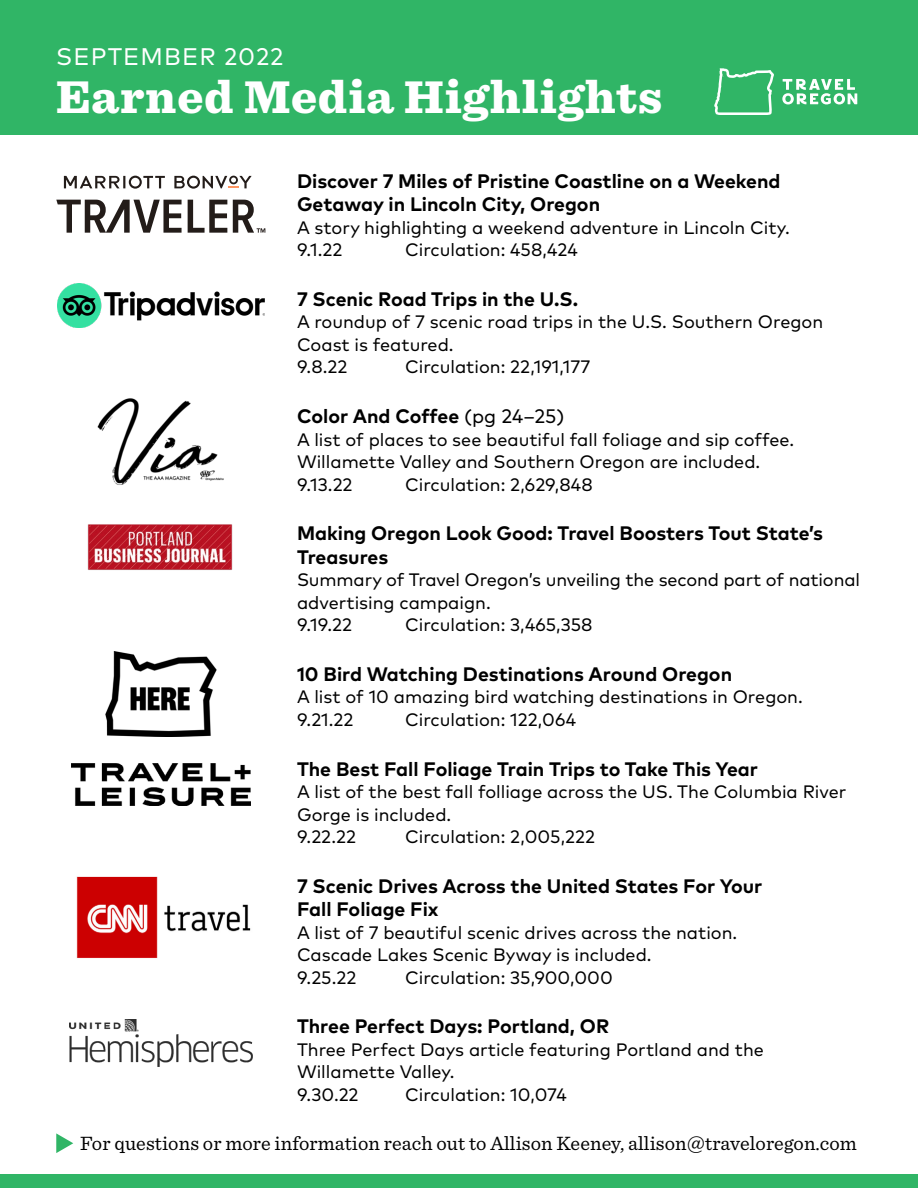
<style>
.page{position:relative;width:918px;height:1188px;background:#fff}
.page>*{position:absolute;margin:0;border:0;box-sizing:border-box;transform-origin:0 0}
.t1{font:900 48px "Sentinel";letter-spacing:.02em;color:#fff}
.t2{font:24px "Mark Pro";letter-spacing:.045em;color:#fff}
.t3{font:20.25px "Sentinel";letter-spacing:.005em;color:#000}
.t4{font:700 19.5px/23.4px "Mark Pro";color:#000}
.t5{font:18px/22.5px "Mark Pro";color:#000}
.s1{font-weight:400}
</style>
<div class="page">
<div style="left:0;top:0;width:918px;height:135px;background:#30b566"></div>
<div style="left:0;top:1174px;width:918px;height:14px;background:#30b566"></div>
<svg style="left:56px;top:176px;width:209px;height:57px"></svg>
<img style="left:105px;top:651px;width:112px;height:85px">
<img style="left:76px;top:876px;width:175px;height:82px">
<img style="left:58px;top:284px;width:206px;height:44px">
<img style="left:97px;top:398px;width:127px;height:87px">
<img style="left:87px;top:524px;width:146px;height:46px">
<img style="left:70px;top:1020px;width:182px;height:46px">
<svg style="left:714px;top:68px;width:143px;height:47px"></svg>
<svg style="left:56px;top:1133px;width:17px;height:20px"></svg>
<img style="left:71px;top:763px;width:180px;height:42px">
<h2 class="t2" style="left:56px;top:39px;width:229px">SEPTEMBER 2022</h2>
<h1 class="t1" style="left:56px;top:59px;width:608px">Earned Media Highlights</h1>
<p class="t4" style="left:297px;top:168px;width:485px">Discover 7 Miles of Pristine Coastline on a Weekend<br>Getaway in Lincoln City, Oregon</p>
<p class="t5" style="left:297px;top:215px;width:494px">A story highlighting a weekend adventure in Lincoln City.<br>9.1.22</p>
<p class="t5" style="left:405px;top:237px;width:174px">Circulation: 458,424</p>
<p class="t4" style="left:297px;top:286px;width:283px">7 Scenic Road Trips in the U.S.</p>
<p class="t5" style="left:297px;top:309px;width:528px">A roundup of 7 scenic road trips in the U.S. Southern Oregon<br>Coast is featured.<br>9.8.22</p>
<p class="t5" style="left:405px;top:354px;width:187px">Circulation: 22,191,177</p>
<p class="t4" style="left:297px;top:403px;width:269px">Color And Coffee <span class="s1">(pg 24–25)</span></p>
<p class="t5" style="left:297px;top:427px;width:499px">A list of places to see beautiful fall foliage and sip coffee.<br>Willamette Valley and Southern Oregon are included.<br>9.13.22</p>
<p class="t5" style="left:405px;top:472px;width:189px">Circulation: 2,629,848</p>
<p class="t4" style="left:297px;top:520px;width:528px">Making Oregon Look Good: Travel Boosters Tout State’s<br>Treasures</p>
<p class="t5" style="left:297px;top:567px;width:565px">Summary of Travel Oregon’s unveiling the second part of national advertising campaign.<br>9.19.22</p>
<p class="t5" style="left:405px;top:612px;width:189px">Circulation: 3,465,358</p>
<p class="t4" style="left:297px;top:661px;width:437px">10 Bird Watching Destinations Around Oregon</p>
<p class="t5" style="left:297px;top:684px;width:507px">A list of 10 amazing bird watching destinations in Oregon.<br>9.21.22</p>
<p class="t5" style="left:405px;top:707px;width:173px">Circulation: 122,064</p>
<p class="t4" style="left:297px;top:755px;width:463px">The Best Fall Foliage Train Trips to Take This Year</p>
<p class="t5" style="left:297px;top:779px;width:551px">A list of the best fall folliage across the US. The Columbia River<br>Gorge is included.<br>9.22.22</p>
<p class="t5" style="left:405px;top:824px;width:191px">Circulation: 2,005,222</p>
<p class="t4" style="left:297px;top:873px;width:467px">7 Scenic Drives Across the United States For Your<br>Fall Foliage Fix</p>
<p class="t5" style="left:297px;top:920px;width:442px">A list of 7 beautiful scenic drives across the nation.<br>Cascade Lakes Scenic Byway is included.<br>9.25.22</p>
<p class="t5" style="left:405px;top:965px;width:209px">Circulation: 35,900,000</p>
<p class="t4" style="left:297px;top:1013px;width:314px">Three Perfect Days: Portland, OR</p>
<p class="t5" style="left:297px;top:1037px;width:468px">Three Perfect Days article featuring Portland and the<br>Willamette Valley.<br>9.30.22</p>
<p class="t5" style="left:405px;top:1082px;width:163px">Circulation: 10,074</p>
<p class="t3" style="left:80px;top:1128px;width:778px">For questions or more information reach out to Allison Keeney, allison@traveloregon.com</p>
</div>
